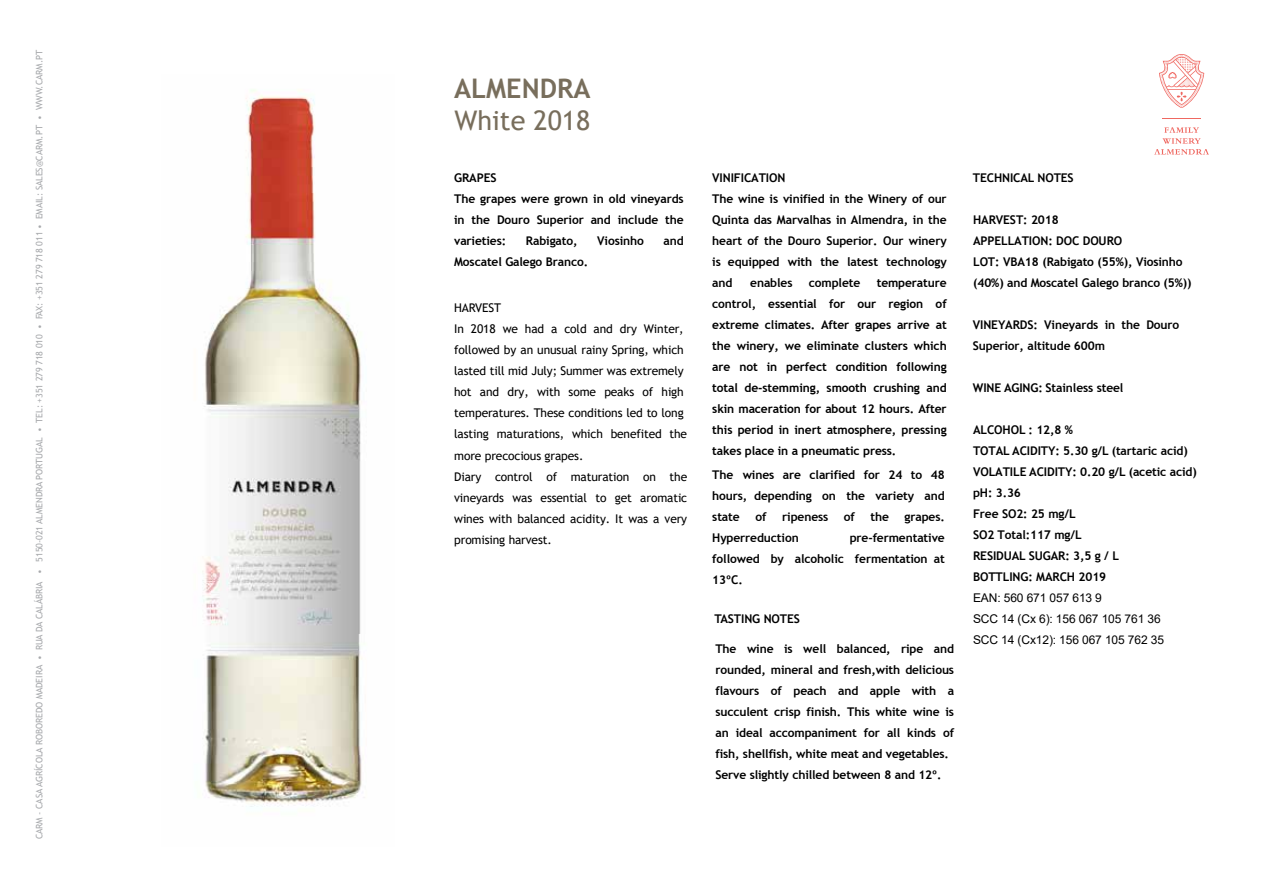
<style>
.page{position:relative;width:1263px;height:893px;background:#fff}
.page>*{position:absolute;margin:0;border:0;box-sizing:border-box;transform-origin:0 0}
.t1{font:27px "Trebuchet MS";color:#786e5c}
.t2{font:700 27px "Trebuchet MS";color:#786e5c}
.t3{font:700 12px/21px "Trebuchet MS";letter-spacing:-.01em;color:#000}
.t4{font:12px/21px "Trebuchet MS";letter-spacing:-.01em;color:#000}
.t5{font:12px/21px "Arial";letter-spacing:-.01em;color:#000}
.t6{font:9px "Trebuchet MS";letter-spacing:-.01em;color:#a7a9ac}
</style>
<div class="page">
<svg style="left:1159px;top:54px;width:45px;height:54px"></svg>
<hr style="left:1162px;top:118px;width:39px;height:1px;background:#ef6861">
<svg style="left:1154px;top:127px;width:55px;height:28px"></svg>
<img style="left:202px;top:89px;width:163px;height:718px">
<p class="t6" style="left:34px;top:839px;width:791px;rotate:-90deg">CARM - CASA AGRÍCOLA ROBOREDO MADEIRA • RUA DA CALÁBRIA • 5150-021 ALMENDRA PORTUGAL • TEL: +351 279 718 010 • FAX: +351 279 718 011 • EMAIL: SALES@CARM.PT • WWW.CARM.PT</p>
<h1 class="t2" style="left:454px;top:71px;width:138px">ALMENDRA</h1>
<h1 class="t1" style="left:454px;top:104px;width:137px">White 2018</h1>
<p class="t3" style="left:454px;top:168px;width:231px">GRAPES<br>The grapes were grown in old vineyards in the Douro Superior and include the varieties:</p>
<p class="t3" style="left:526px;top:231px;width:53px">Rabigato,</p>
<p class="t3" style="left:597px;top:231px;width:48px">Viosinho</p>
<p class="t3" style="left:664px;top:231px;width:22px">and</p>
<p class="t3" style="left:454px;top:252px;width:136px">Moscatel Galego Branco.</p>
<p class="t4" style="left:454px;top:298px;width:235px">HARVEST<br>In 2018 we had a cold and dry Winter, followed by an unusual rainy Spring, which lasted till mid July; Summer was extremely hot and dry, with some peaks of high temperatures. These conditions led to long lasting maturations, which benefited the more precocious grapes.<br>Diary control of maturation on the vineyards was essential to get aromatic wines with balanced acidity. It was a very promising harvest.</p>
<p class="t3" style="left:712px;top:167px;width:236px">VINIFICATION<br>The wine is vinified in the Winery of our<br>Quinta das Marvalhas in Almendra, in the heart of the Douro Superior. Our winery is equipped with the latest technology and</p>
<p class="t3" style="left:750px;top:272px;width:44px">enables</p>
<p class="t3" style="left:809px;top:272px;width:53px">complete</p>
<p class="t3" style="left:712px;top:272px;width:236px;text-align:justify;text-indent:164px">temperature control, essential for our region of extreme climates. After grapes arrive at the winery, we eliminate clusters which are not in perfect condition following total de-stemming, smooth crushing and skin maceration for about 12 hours. After this period in inert atmosphere, pressing takes place in a pneumatic press.</p>
<p class="t3" style="left:712px;top:464px;width:234px;text-align:justify">The wines are clarified for 24 to 48 hours, depending on the variety and state</p>
<p class="t3" style="left:755px;top:506px;width:13px">of</p>
<p class="t3" style="left:782px;top:506px;width:48px">ripeness</p>
<p class="t3" style="left:844px;top:506px;width:13px">of</p>
<p class="t3" style="left:870px;top:506px;width:20px">the</p>
<p class="t3" style="left:904px;top:506px;width:42px">grapes.</p>
<p class="t3" style="left:712px;top:527px;width:88px">Hyperreduction</p>
<p class="t3" style="left:712px;top:527px;width:234px;text-align:justify;text-indent:137px">pre-fermentative followed by alcoholic fermentation at 13ºC.</p>
<p class="t3" style="left:714px;top:608px;width:87px">TASTING NOTES</p>
<p class="t3" style="left:715px;top:638px;width:240px">The wine is well balanced, ripe and rounded, mineral and fresh,with delicious flavours of peach and apple with a succulent crisp finish. This white wine is an ideal accompaniment for all kinds of fish, shellfish, white meat and vegetables.<br>Serve slightly chilled between 8 and 12º.</p>
<p class="t3" style="left:973px;top:168px;width:102px">TECHNICAL NOTES</p>
<p class="t3" style="left:973px;top:209px;width:220px">HARVEST: 2018<br>APPELLATION: DOC DOURO<br>LOT: VBA18 (Rabigato (55%), Viosinho (40%) and Moscatel Galego branco (5%))</p>
<p class="t3" style="left:973px;top:315px;width:208px">VINEYARDS: Vineyards in the Douro<br>Superior, altitude 600m</p>
<p class="t3" style="left:973px;top:378px;width:152px">WINE AGING: Stainless steel</p>
<p class="t3" style="left:973px;top:419px;width:225px">ALCOHOL : 12,8 %<br>TOTAL ACIDITY: 5.30 g/L (tartaric acid)<br>VOLATILE ACIDITY: 0.20 g/L (acetic acid) pH: 3.36<br>Free SO2: 25 mg/L<br>SO2 Total:117 mg/L<br>RESIDUAL SUGAR: 3,5 g / L<br>BOTTLING: MARCH 2019</p>
<p class="t5" style="left:973px;top:587px;width:192px">EAN: 560 671 057 613 9<br>SCC 14 (Cx 6): 156 067 105 761 36<br>SCC 14 (Cx12): 156 067 105 762 35</p>
</div>
